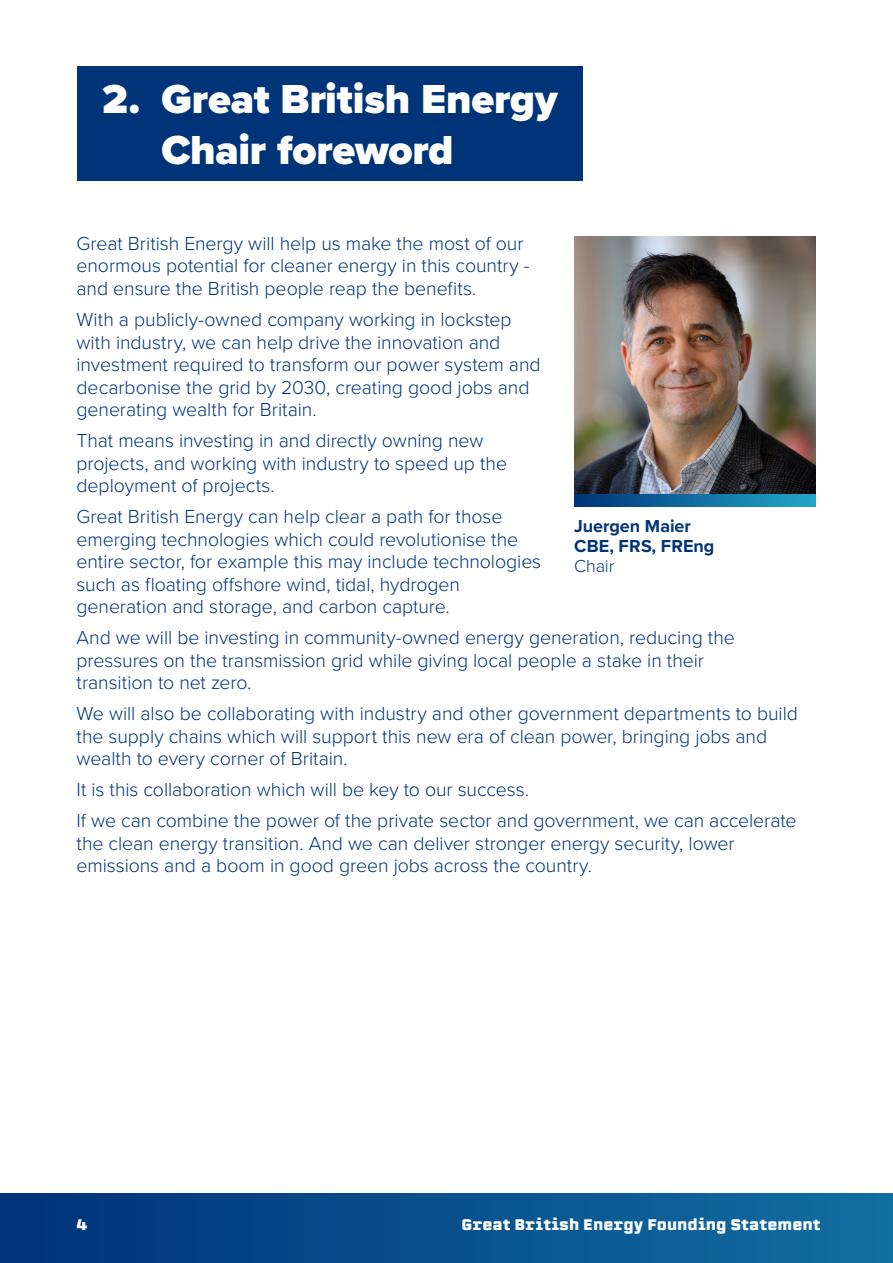
<style>
.page{position:relative;width:893px;height:1263px;background:#fff}
.page>*{position:absolute;margin:0;border:0;box-sizing:border-box;transform-origin:0 0}
.Heading_2_Numbered{font:900 42px/51px "Proxima Nova";letter-spacing:-.005em;color:#fff}
.t1{font:300 19.5px/22.5px "Proxima Nova";letter-spacing:-.005em;color:#003479}
.t2{font:700 18px/20px "Proxima Nova";color:#003479}
.t3{font:900 15px "Erbaum";color:#fff}
.s1{font-weight:300}
</style>
<div class="page">
<div style="left:0;top:1193px;width:893px;height:70px;background:linear-gradient(to right,#003277,#126fa1)"></div>
<div style="left:77px;top:67px;width:506px;height:114px;background:#003479"></div>
<img style="left:574px;top:236px;width:242px;height:258px">
<svg style="left:574px;top:494px;width:242px;height:13px"></svg>
<h2 class="Heading_2_Numbered" style="left:161px;top:73px;width:398px;text-indent:-59px">2. Great British Energy<br>Chair foreword</h2>
<p class="t1" style="left:77px;top:231px;width:455px">Great British Energy will help us make the most of our enormous potential for cleaner energy in this country ‑ and ensure the British people reap the benefits.</p>
<p class="t1" style="left:77px;top:307px;width:466px">With a publicly‑owned company working in lockstep with industry, we can help drive the innovation and investment required to transform our power system and decarbonise the grid by 2030, creating good jobs and generating wealth for Britain.</p>
<p class="t1" style="left:77px;top:428px;width:432px">That means investing in and directly owning new projects, and working with industry to speed up the deployment of projects.</p>
<p class="t1" style="left:77px;top:504px;width:466px">Great British Energy can help clear a path for those emerging technologies which could revolutionise the entire sector, for example this may include technologies such as floating offshore wind, tidal, hydrogen generation and storage, and carbon capture.</p>
<p class="t1" style="left:77px;top:625px;width:660px">And we will be investing in community‑owned energy generation, reducing the pressures on the transmission grid while giving local people a stake in their transition to net zero.</p>
<p class="t1" style="left:77px;top:701px;width:723px">We will also be collaborating with industry and other government departments to build the supply chains which will support this new era of clean power, bringing jobs and wealth to every corner of Britain.</p>
<p class="t1" style="left:77px;top:777px;width:454px">It is this collaboration which will be key to our success.</p>
<p class="t1" style="left:77px;top:808px;width:721px">If we can combine the power of the private sector and government, we can accelerate the clean energy transition. And we can deliver stronger energy security, lower emissions and a boom in good green jobs across the country.</p>
<p class="t2" style="left:574px;top:515px;width:142px">Juergen Maier<br>C B E, F R S, F R Eng<br><span class="s1">Chair</span></p>
<p class="t3" style="left:77px;top:1213px;width:13px">4</p>
<p class="t3" style="left:461px;top:1213px;width:361px">Great British Energy Founding Statement</p>
</div>
